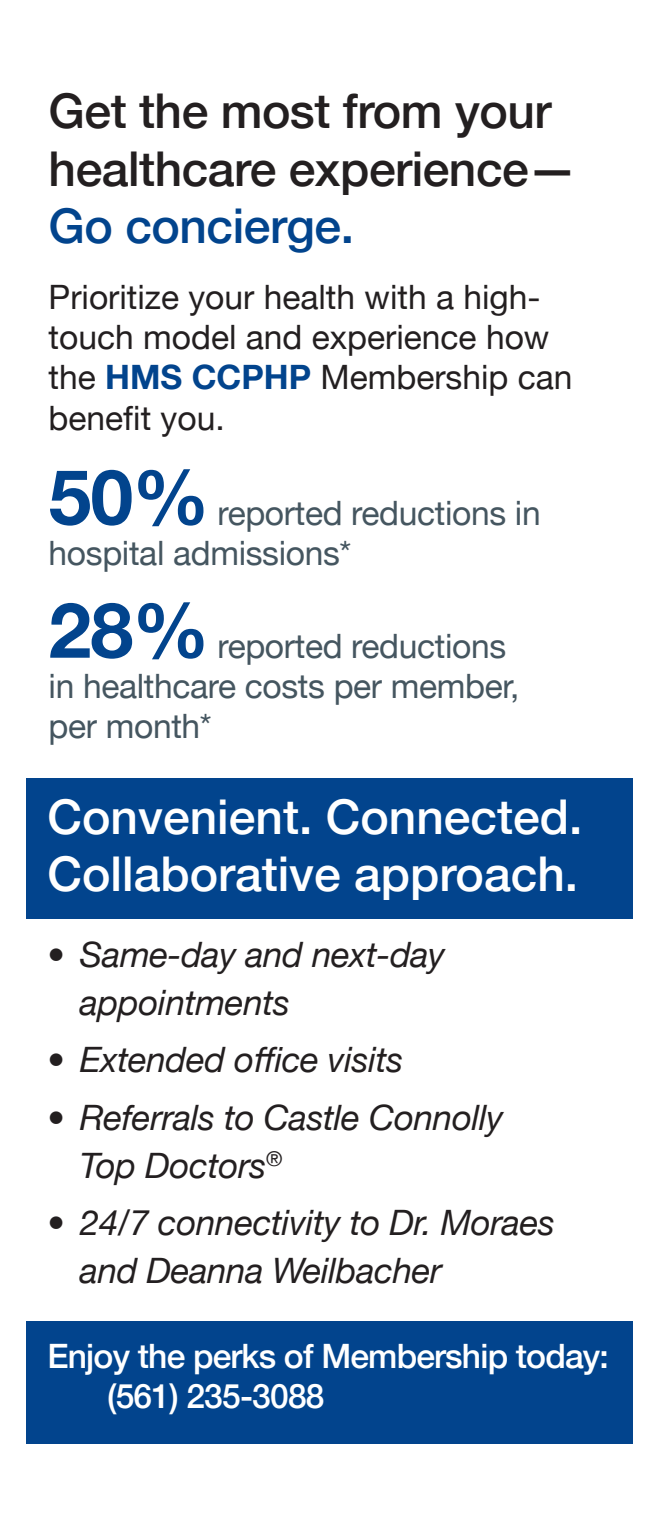
<style>
.page{position:relative;width:659px;height:1530px;background:#fff}
.page>*{position:absolute;margin:0;border:0;box-sizing:border-box;transform-origin:0 0}
.t1{font:700 76.75px "Helvetica Neue";color:#02448d}
.t2{font:500 48px/57.5px "Helvetica Neue";letter-spacing:-.01em;color:#231f20}
.t3{font:500 48px/57.5px "Helvetica Neue";color:#fff}
.t4{font:italic 35px/48px "Helvetica Neue";letter-spacing:-.01em;color:#231f20}
.t5{font:33.5px/40.2px "Helvetica Neue";letter-spacing:-.01em;color:#455660}
.t6{font:33.5px/40.2px "Helvetica Neue";color:#231f20}
.t7{font:500 33.5px "Helvetica Neue";letter-spacing:-.025em;color:#fff}
.s1{color:#02448d}
.s2{font-weight:700;color:#02448d}
</style>
<div class="page">
<div style="left:26px;top:1322px;width:606px;height:122px;background:#02448d"></div>
<div style="left:26px;top:778px;width:606px;height:141px;background:#02448d"></div>
<p class="t2" style="left:49px;top:79px;width:529px">Get the most from your healthcare experience—<br><span class="s1">Go concierge.</span></p>
<p class="t6" style="left:49px;top:279px;width:525px">Prioritize your health with a high&shy;touch model and experience how the <span class="s2">HMS CCPHP</span> Membership can benefit you.</p>
<p class="t1" style="left:49px;top:437px;width:162px">50%</p>
<p class="t5" style="left:49px;top:495px;width:494px;text-indent:169px">reported reductions in hospital admissions*</p>
<p class="t1" style="left:49px;top:570px;width:162px">28%</p>
<p class="t5" style="left:49px;top:628px;width:472px;text-indent:169px">reported reductions in healthcare costs per member,</p>
<p class="t5" style="left:49px;top:708px;width:165px">per month*</p>
<p class="t3" style="left:47px;top:784px;width:536px">Convenient. Connected.<br>Collaborative approach.</p>
<p class="t4" style="left:80px;top:932px;width:367px;text-indent:-32px">• Same-day and next-day appointments</p>
<p class="t4" style="left:47px;top:1038px;width:357px">• Extended office visits</p>
<p class="t4" style="left:80px;top:1095px;width:425px;text-indent:-32px">• Referrals to Castle Connolly<br>Top Doctors<sup>®</sup></p>
<p class="t4" style="left:80px;top:1201px;width:477px;text-indent:-32px">• 24/7 connectivity to Dr. Moraes and Deanna Weilbacher</p>
<p class="t7" style="left:47px;top:1329px;width:563px">Enjoy the perks of Membership today:</p>
<p class="t7" style="left:107px;top:1369px;width:219px">(561) 235-3088</p>
</div>
